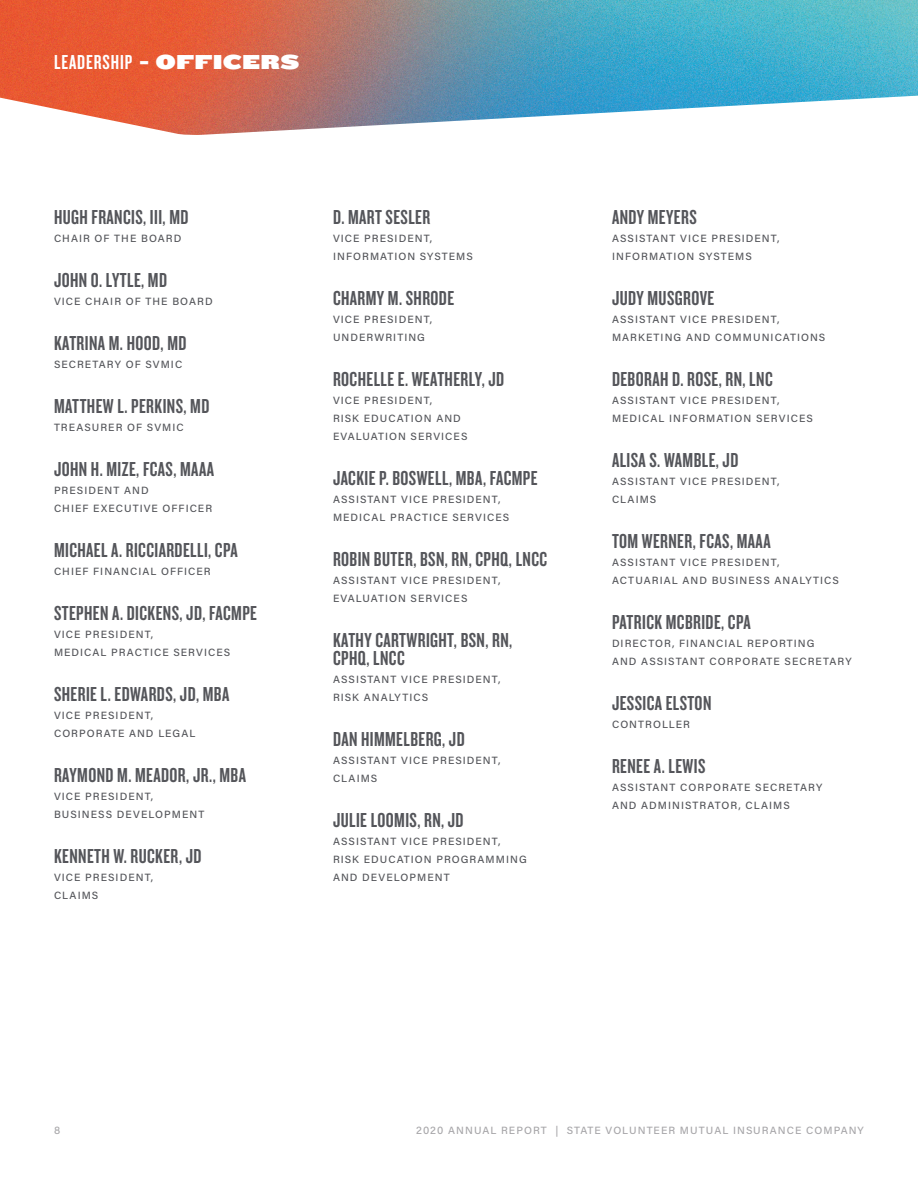
<style>
.page{position:relative;width:918px;height:1188px;background:#fff}
.page>*{position:absolute;margin:0;border:0;box-sizing:border-box;transform-origin:0 0}
.Board_Body{font:21px/18px "Knockout HTF48 Featherweight";letter-spacing:.02em;color:#54555a}
.t1{font:21px "Knockout HTF48 Featherweight";letter-spacing:.045em;color:#fff}
.Board_Body-2{font:500 10.5px/18px "Acumin Pro";letter-spacing:.1em;color:#54555a}
.t2{font:500 10.5px "Acumin Pro";letter-spacing:.1em;color:#a7a6a9}
.s1{font-family:"Knockout HTF94 Ultmt Sumo"}
</style>
<div class="page">
<img style="left:0;top:0;width:918px;height:135px">
<p class="t1" style="left:54px;top:51px;width:246px">LEADERSHIP <span class="s1">- OFFICERS</span></p>
<p class="Board_Body" style="left:54px;top:208px;width:136px">HUGH FRANCIS, III, MD</p>
<p class="Board_Body-2" style="left:54px;top:229px;width:129px">CHAIR OF THE BOARD</p>
<p class="Board_Body" style="left:54px;top:271px;width:115px">JOHN O. LYTLE, MD</p>
<p class="Board_Body-2" style="left:54px;top:292px;width:160px">VICE CHAIR OF THE BOARD</p>
<p class="Board_Body" style="left:54px;top:334px;width:134px">KATRINA M. HOOD, MD</p>
<p class="Board_Body-2" style="left:54px;top:355px;width:130px">SECRETARY OF SVMIC</p>
<p class="Board_Body" style="left:54px;top:397px;width:157px">MATTHEW L. PERKINS, MD</p>
<p class="Board_Body-2" style="left:54px;top:418px;width:131px">TREASURER OF SVMIC</p>
<p class="Board_Body" style="left:54px;top:460px;width:162px">JOHN H. MIZE, FCAS, MAAA</p>
<p class="Board_Body-2" style="left:54px;top:481px;width:160px">PRESIDENT AND<br>CHIEF EXECUTIVE OFFICER</p>
<p class="Board_Body" style="left:54px;top:541px;width:185px">MICHAEL A. RICCIARDELLI, CPA</p>
<p class="Board_Body-2" style="left:54px;top:562px;width:158px">CHIEF FINANCIAL OFFICER</p>
<p class="Board_Body" style="left:54px;top:604px;width:205px">STEPHEN A. DICKENS, JD, FACMPE</p>
<p class="Board_Body-2" style="left:54px;top:625px;width:178px">VICE PRESIDENT,<br>MEDICAL PRACTICE SERVICES</p>
<p class="Board_Body" style="left:54px;top:685px;width:177px">SHERIE L. EDWARDS, JD, MBA</p>
<p class="Board_Body-2" style="left:54px;top:706px;width:143px">VICE PRESIDENT,<br>CORPORATE AND LEGAL</p>
<p class="Board_Body" style="left:54px;top:766px;width:193px">RAYMOND M. MEADOR, JR., MBA</p>
<p class="Board_Body-2" style="left:54px;top:787px;width:152px">VICE PRESIDENT,<br>BUSINESS DEVELOPMENT</p>
<p class="Board_Body" style="left:54px;top:847px;width:149px">KENNETH W. RUCKER, JD</p>
<p class="Board_Body-2" style="left:54px;top:868px;width:101px">VICE PRESIDENT,<br>CLAIMS</p>
<p class="Board_Body" style="left:333px;top:208px;width:99px">D. MART SESLER</p>
<p class="Board_Body-2" style="left:333px;top:229px;width:141px">VICE PRESIDENT,<br>INFORMATION SYSTEMS</p>
<p class="Board_Body" style="left:333px;top:289px;width:123px">CHARMY M. SHRODE</p>
<p class="Board_Body-2" style="left:333px;top:310px;width:101px">VICE PRESIDENT,<br>UNDERWRITING</p>
<p class="Board_Body" style="left:333px;top:370px;width:173px">ROCHELLE E. WEATHERLY, JD</p>
<p class="Board_Body-2" style="left:333px;top:391px;width:136px">VICE PRESIDENT,<br>RISK EDUCATION AND<br>EVALUATION SERVICES</p>
<p class="Board_Body" style="left:333px;top:469px;width:206px">JACKIE P. BOSWELL, MBA, FACMPE</p>
<p class="Board_Body-2" style="left:333px;top:490px;width:178px">ASSISTANT VICE PRESIDENT,<br>MEDICAL PRACTICE SERVICES</p>
<p class="Board_Body" style="left:333px;top:550px;width:216px">ROBIN BUTER, BSN, RN, CPHQ, LNCC</p>
<p class="Board_Body-2" style="left:333px;top:571px;width:169px">ASSISTANT VICE PRESIDENT,<br>EVALUATION SERVICES</p>
<p class="Board_Body" style="left:333px;top:631px;width:181px">KATHY CARTWRIGHT, BSN, RN,<br>CPHQ, LNCC</p>
<p class="Board_Body-2" style="left:333px;top:670px;width:169px">ASSISTANT VICE PRESIDENT,<br>RISK ANALYTICS</p>
<p class="Board_Body" style="left:333px;top:730px;width:133px">DAN HIMMELBERG, JD</p>
<p class="Board_Body-2" style="left:333px;top:751px;width:169px">ASSISTANT VICE PRESIDENT,<br>CLAIMS</p>
<p class="Board_Body" style="left:333px;top:811px;width:132px">JULIE LOOMIS, RN, JD</p>
<p class="Board_Body-2" style="left:333px;top:832px;width:195px">ASSISTANT VICE PRESIDENT,<br>RISK EDUCATION PROGRAMMING<br>AND DEVELOPMENT</p>
<p class="Board_Body" style="left:612px;top:208px;width:86px">ANDY MEYERS</p>
<p class="Board_Body-2" style="left:612px;top:229px;width:169px">ASSISTANT VICE PRESIDENT,<br>INFORMATION SYSTEMS</p>
<p class="Board_Body" style="left:612px;top:289px;width:104px">JUDY MUSGROVE</p>
<p class="Board_Body-2" style="left:612px;top:310px;width:215px">ASSISTANT VICE PRESIDENT,<br>MARKETING AND COMMUNICATIONS</p>
<p class="Board_Body" style="left:612px;top:370px;width:162px">DEBORAH D. ROSE, RN, LNC</p>
<p class="Board_Body-2" style="left:612px;top:391px;width:202px">ASSISTANT VICE PRESIDENT,<br>MEDICAL INFORMATION SERVICES</p>
<p class="Board_Body" style="left:612px;top:451px;width:128px">ALISA S. WAMBLE, JD</p>
<p class="Board_Body-2" style="left:612px;top:472px;width:169px">ASSISTANT VICE PRESIDENT,<br>CLAIMS</p>
<p class="Board_Body" style="left:612px;top:532px;width:160px">TOM WERNER, FCAS, MAAA</p>
<p class="Board_Body-2" style="left:612px;top:553px;width:229px">ASSISTANT VICE PRESIDENT,<br>ACTUARIAL AND BUSINESS ANALYTICS</p>
<p class="Board_Body" style="left:612px;top:613px;width:140px">PATRICK MCBRIDE, CPA</p>
<p class="Board_Body-2" style="left:612px;top:634px;width:241px">DIRECTOR, FINANCIAL REPORTING<br>AND ASSISTANT CORPORATE SECRETARY</p>
<p class="Board_Body" style="left:612px;top:694px;width:101px">JESSICA ELSTON</p>
<p class="Board_Body-2" style="left:612px;top:715px;width:80px">CONTROLLER</p>
<p class="Board_Body" style="left:612px;top:757px;width:95px">RENEE A. LEWIS</p>
<p class="Board_Body-2" style="left:612px;top:778px;width:212px">ASSISTANT CORPORATE SECRETARY<br>AND ADMINISTRATOR, CLAIMS</p>
<p class="t2" style="left:54px;top:1123px;width:8px">8</p>
<p class="t2" style="left:416px;top:1123px;width:449px">2020 ANNUAL REPORT | STATE VOLUNTEER MUTUAL INSURANCE COMPANY</p>
</div>
